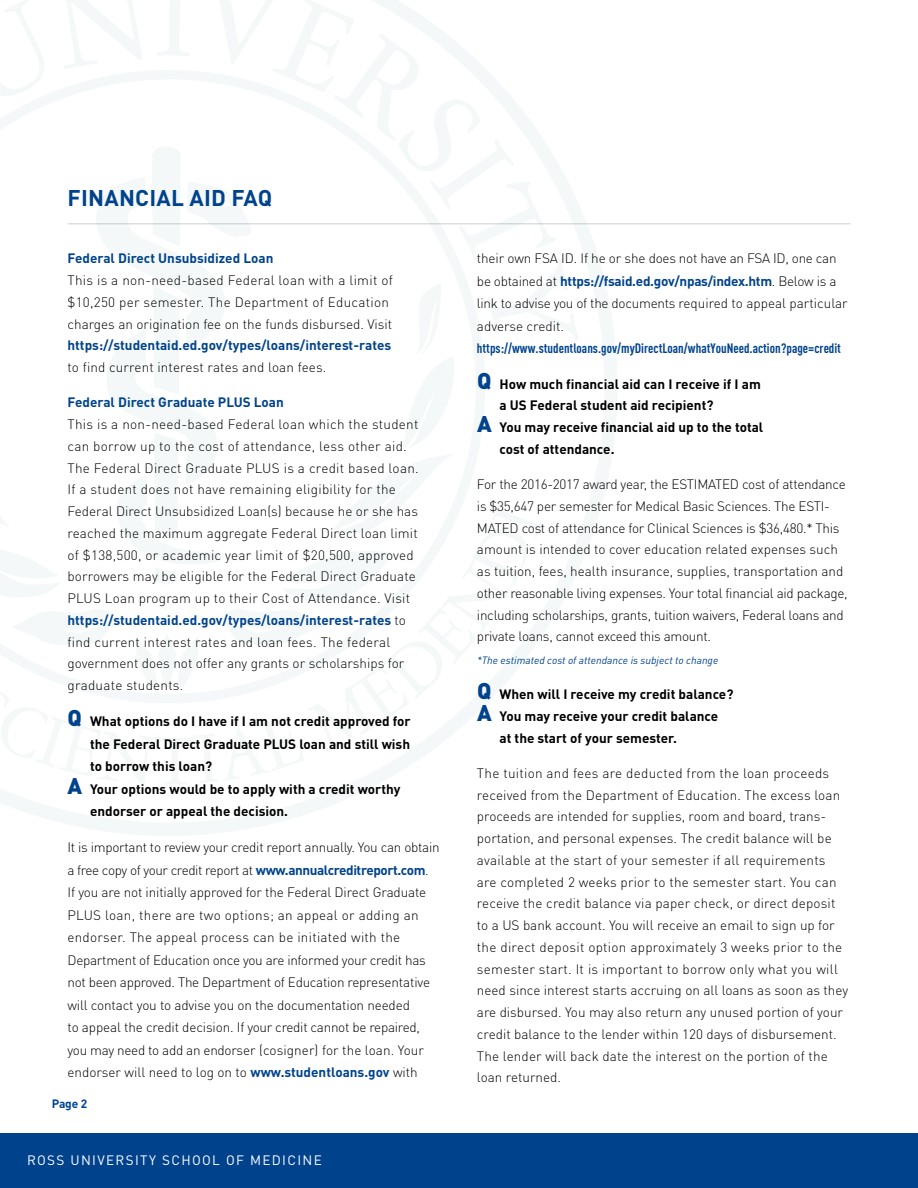
<style>
.page{position:relative;width:918px;height:1188px;background:#fff}
.page>*{position:absolute;margin:0;border:0;box-sizing:border-box;transform-origin:0 0}
.t1{font:700 22.5px "DINOT";letter-spacing:.01em;color:#00438c}
.t2{font:300 13.5px/21.8px "DINOT";color:#000}
.t3{font:300 13.5px/21.8px "DINOT";letter-spacing:-.02em;color:#000}
.t4{font:700 13.5px "DINOT";color:#000}
.t5{font:300 13.5px/21.8px "DINOT";letter-spacing:.02em;color:#000}
.t6{font:700 13.5px "DINOT";color:#00438c}
.t7{font:700 13.5px "DIN Cond";color:#00438c}
.t8{font:13.5px "DINOT";letter-spacing:.1em;color:#fff}
.t9{font:700 12px "DINOT";color:#00438c}
.t10{font:italic 10.5px "DIN";color:#00438c}
.s1{font-weight:700;color:#00438c}
.s2{font-family:"DIN";font-weight:900;font-size:22.5px;color:#00438c}
</style>
<div class="page">
<div style="left:0;top:1133px;width:918px;height:55px;background:#00438c"></div>
<svg style="left:0;top:206px;width:618px;height:630px"></svg>
<svg style="left:0;top:0;width:579px;height:787px"></svg>
<svg style="left:81px;top:177px;width:172px;height:397px"></svg>
<hr style="left:68px;top:223px;width:782px;height:1px;background:#303c42">
<h1 class="t1" style="left:68px;top:183px;width:206px">FINANCIAL AID FAQ</h1>
<p class="t6" style="left:68px;top:250px;width:207px">Federal Direct Unsubsidized Loan</p>
<p class="t5" style="left:68px;top:269px;width:327px">This is a non-need-based Federal loan with a limit of $10,250 per semester. The Department of Education charges an origination fee on the funds disbursed. Visit</p>
<p class="t6" style="left:68px;top:337px;width:325px">https://studentaid.ed.gov/types/loans/interest-rates</p>
<p class="t2" style="left:68px;top:356px;width:261px">to find current interest rates and loan fees.</p>
<p class="t6" style="left:68px;top:394px;width:218px">Federal Direct Graduate PLUS Loan</p>
<p class="t2" style="left:68px;top:413px;width:353px">This is a non-need-based Federal loan which the student can borrow up to the cost of attendance, less other aid.<br>The Federal Direct Graduate PLUS is a credit based loan.<br>If a student does not have remaining eligibility for the Federal Direct Unsubsidized Loan(s) because he or she has reached the maximum aggregate Federal Direct loan limit of $138,500, or academic year limit of $20,500, approved borrowers may be eligible for the Federal Direct Graduate PLUS Loan program up to their Cost of Attendance. Visit <span class="s1">https://studentaid.ed.gov/types/loans/interest-rates</span> to find current interest rates and loan fees. The federal government does not offer any grants or scholarships for graduate students.</p>
<p class="t4" style="left:68px;top:712px;width:345px"><span class="s2">Q</span> What options do I have if I am not credit approved for</p>
<p class="t4" style="left:90px;top:735px;width:322px">the Federal Direct Graduate PLUS loan and still wish</p>
<p class="t4" style="left:90px;top:757px;width:124px">to borrow this loan?</p>
<p class="t4" style="left:68px;top:780px;width:334px"><span class="s2">A</span> Your options would be to apply with a credit worthy</p>
<p class="t4" style="left:90px;top:802px;width:200px">endorser or appeal the decision.</p>
<p class="t2" style="left:67px;top:836px;width:374px;line-height:22.5px">It is important to review your credit report annually. You can obtain a free copy of your credit report at <span class="s1">www.annualcreditreport.com</span>.<br>If you are not initially approved for the Federal Direct Graduate PLUS loan, there are two options; an appeal or adding an endorser. The appeal process can be initiated with the Department of Education once you are informed your credit has not been approved. The Department of Education representative will contact you to advise you on the documentation needed<br>to appeal the credit decision. If your credit cannot be repaired, you may need to add an endorser (cosigner) for the loan. Your endorser will need to log on to <span class="s1">www.studentloans.gov</span> with</p>
<p class="t9" style="left:52px;top:1096px;width:37px">Page 2</p>
<p class="t8" style="left:27px;top:1152px;width:296px">ROSS UNIVERSITY SCHOOL OF MEDICINE</p>
<p class="t2" style="left:477px;top:247px;width:372px;line-height:22.5px">their own FSA ID. If he or she does not have an FSA ID, one can be obtained at <span class="s1">https://fsaid.ed.gov/npas/index.htm</span>. Below is a link to advise you of the documents required to appeal particular adverse credit.</p>
<p class="t7" style="left:477px;top:340px;width:366px">https://www.studentloans.gov/myDirectLoan/whatYouNeed.action?page=credit</p>
<p class="t4" style="left:477px;top:375px;width:285px"><span class="s2">Q</span> How much financial aid can I receive if I am</p>
<p class="t4" style="left:500px;top:397px;width:216px">a US Federal student aid recipient?</p>
<p class="t4" style="left:477px;top:418px;width:288px"><span class="s2">A</span> You may receive financial aid up to the total</p>
<p class="t4" style="left:500px;top:440px;width:117px">cost of attendance.</p>
<p class="t3" style="left:477px;top:473px;width:372px">For the 2016-2017 award year, the ESTIMATED cost of attendance is $35,647 per semester for Medical Basic Sciences. The ESTI-MATED cost of attendance for Clinical Sciences is $36,480.* This amount is intended to cover education related expenses such as tuition, fees, health insurance, supplies, transportation and other reasonable living expenses. Your total financial aid package, including scholarships, grants, tuition waivers, Federal loans and private loans, cannot exceed this amount.</p>
<p class="t10" style="left:477px;top:653px;width:243px">*The estimated cost of attendance is subject to change</p>
<p class="t4" style="left:477px;top:685px;width:258px"><span class="s2">Q</span> When will I receive my credit balance?</p>
<p class="t4" style="left:477px;top:707px;width:243px"><span class="s2">A</span> You may receive your credit balance</p>
<p class="t4" style="left:500px;top:729px;width:179px">at the start of your semester.</p>
<p class="t2" style="left:477px;top:762px;width:373px">The tuition and fees are deducted from the loan proceeds received from the Department of Education. The excess loan proceeds are intended for supplies, room and board, trans&shy;portation, and personal expenses. The credit balance will be available at the start of your semester if all requirements are completed 2 weeks prior to the semester start. You can receive the credit balance via paper check, or direct deposit to a US bank account. You will receive an email to sign up for the direct deposit option approximately 3 weeks prior to the semester start. It is important to borrow only what you will need since interest starts accruing on all loans as soon as they are disbursed. You may also return any unused portion of your credit balance to the lender within 120 days of disbursement.<br>The lender will back date the interest on the portion of the loan returned.</p>
</div>
